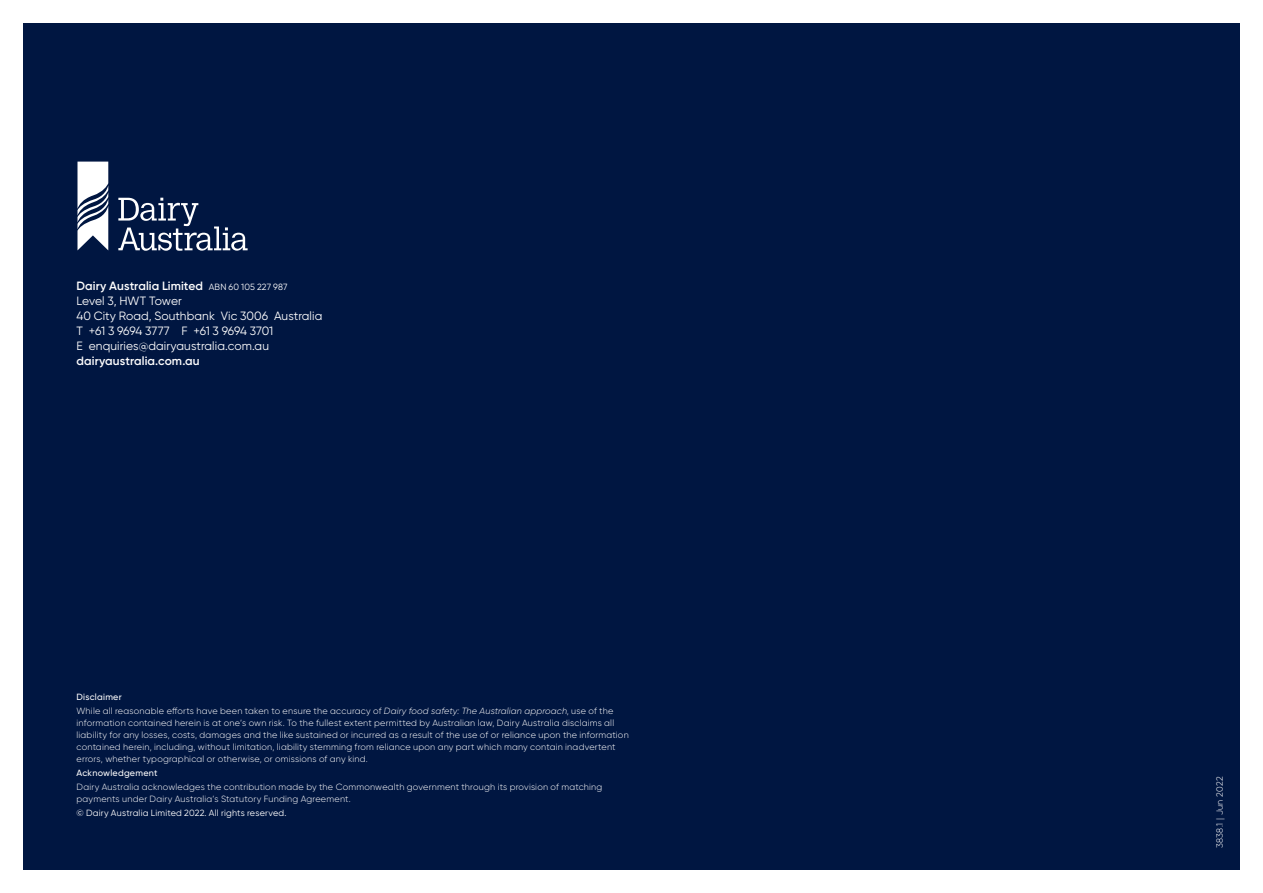
<style>
.page{position:relative;width:1263px;height:893px;background:#fff}
.page>*{position:absolute;margin:0;border:0;box-sizing:border-box;transform-origin:0 0}
.t1{font:12px/15px "Gilroy";color:#fff}
.t2{font:600 12px "Gilroy";letter-spacing:.005em;color:#fff}
.t3{font:300 9px/12px "Gilroy";letter-spacing:.025em;color:#fff}
.t4{font:9px "Gilroy";letter-spacing:.025em;color:#fff}
.t5{font:500 9px "Gilroy";letter-spacing:.03em;color:#fff}
.s1{font-weight:600}
.s2{font-size:9px}
.s3{font-weight:500}
.s4{font-style:italic}
</style>
<div class="page">
<div style="left:23px;top:23px;width:1217px;height:847px;background:#001641"></div>
<svg style="left:118px;top:198px;width:130px;height:53px"></svg>
<svg style="left:78px;top:162px;width:30px;height:88px"></svg>
<h1 class="t1" style="left:77px;top:278px;width:247px"><span class="s1">Dairy Australia Limited</span> <span class="s2">ABN 60 105 227 987<br></span>Level 3, HWT Tower<br>40 City Road, Southbank Vic 3006 Australia T +61 3 9694 3777 F +61 3 9694 3701<br>E enquiries@dairyaustralia.com.au</h1>
<h1 class="t2" style="left:77px;top:353px;width:125px">dairyaustralia.com.au</h1>
<p class="t3" style="left:77px;top:690px;width:538px;line-height:14.1px"><span class="s3">Disclaimer<br></span>While all reasonable efforts have been taken to ensure the accuracy of <span class="s4">Dairy food safety: The Australian approach</span>, use of the</p>
<p class="t3" style="left:77px;top:717px;width:554px">information contained herein is at one’s own risk. To the fullest extent permitted by Australian law, Dairy Australia disclaims all liability for any losses, costs, damages and the like sustained or incurred as a result of the use of or reliance upon the information contained herein, including, without limitation, liability stemming from reliance upon any part which many contain inadvertent errors, whether typographical or otherwise, or omissions of any kind.</p>
<p class="t5" style="left:77px;top:767px;width:83px">Acknowledgement</p>
<p class="t3" style="left:77px;top:781px;width:527px">Dairy Australia acknowledges the contribution made by the Commonwealth government through its provision of matching payments under Dairy Australia’s Statutory Funding Agreement.</p>
<p class="t4" style="left:77px;top:808px;width:212px">© Dairy Australia Limited 2022. All rights reserved.</p>
<p class="t3" style="left:1213px;top:848px;width:74px;rotate:-90deg">3838.1 | Jun 2022</p>
</div>
